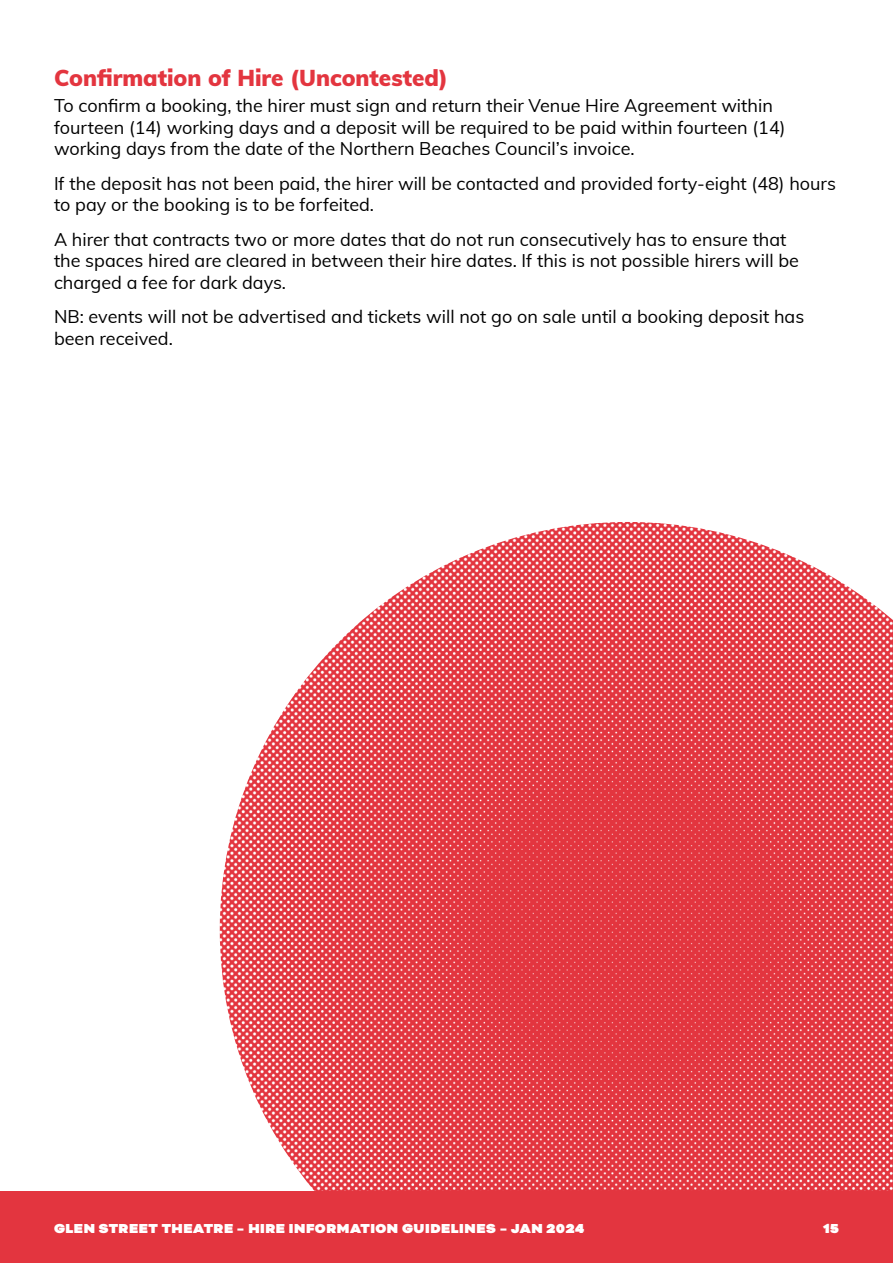
<style>
.page{position:relative;width:893px;height:1263px;background:#fff}
.page>*{position:absolute;margin:0;border:0;box-sizing:border-box;transform-origin:0 0}
.t1{font:900 22.5px "Muli";color:#e3353f}
.t2{font:18px/21.6px "Muli";color:#000}
.t3{font:900 15px "Bicyclette";letter-spacing:.035em;color:#fff}
</style>
<div class="page">
<svg style="left:220px;top:522px;width:673px;height:670px;fill:#e33741"></svg>
<div style="left:0;top:1192px;width:893px;height:71px;background:#e3353f"></div>
<p class="t1" style="left:54px;top:62px;width:396px">Confirmation of Hire (Uncontested)</p>
<p class="t2" style="left:54px;top:94px;width:733px">To confirm a booking, the hirer must sign and return their Venue Hire Agreement within fourteen (14) working days and a deposit will be required to be paid within fourteen (14) working days from the date of the Northern Beaches Council’s invoice.</p>
<p class="t2" style="left:54px;top:172px;width:783px">If the deposit has not been paid, the hirer will be contacted and provided forty-eight (48) hours to pay or the booking is to be forfeited.</p>
<p class="t2" style="left:54px;top:228px;width:747px">A hirer that contracts two or more dates that do not run consecutively has to ensure that the spaces hired are cleared in between their hire dates. If this is not possible hirers will be charged a fee for dark days.</p>
<p class="t2" style="left:54px;top:305px;width:752px">NB: events will not be advertised and tickets will not go on sale until a booking deposit has been received.</p>
<p class="t3" style="left:54px;top:1219px;width:532px">GLEN STREET THEATRE – HIRE INFORMATION GUIDELINES – JAN 2024</p>
<p class="t3" style="left:823px;top:1220px;width:17px">15</p>
</div>
